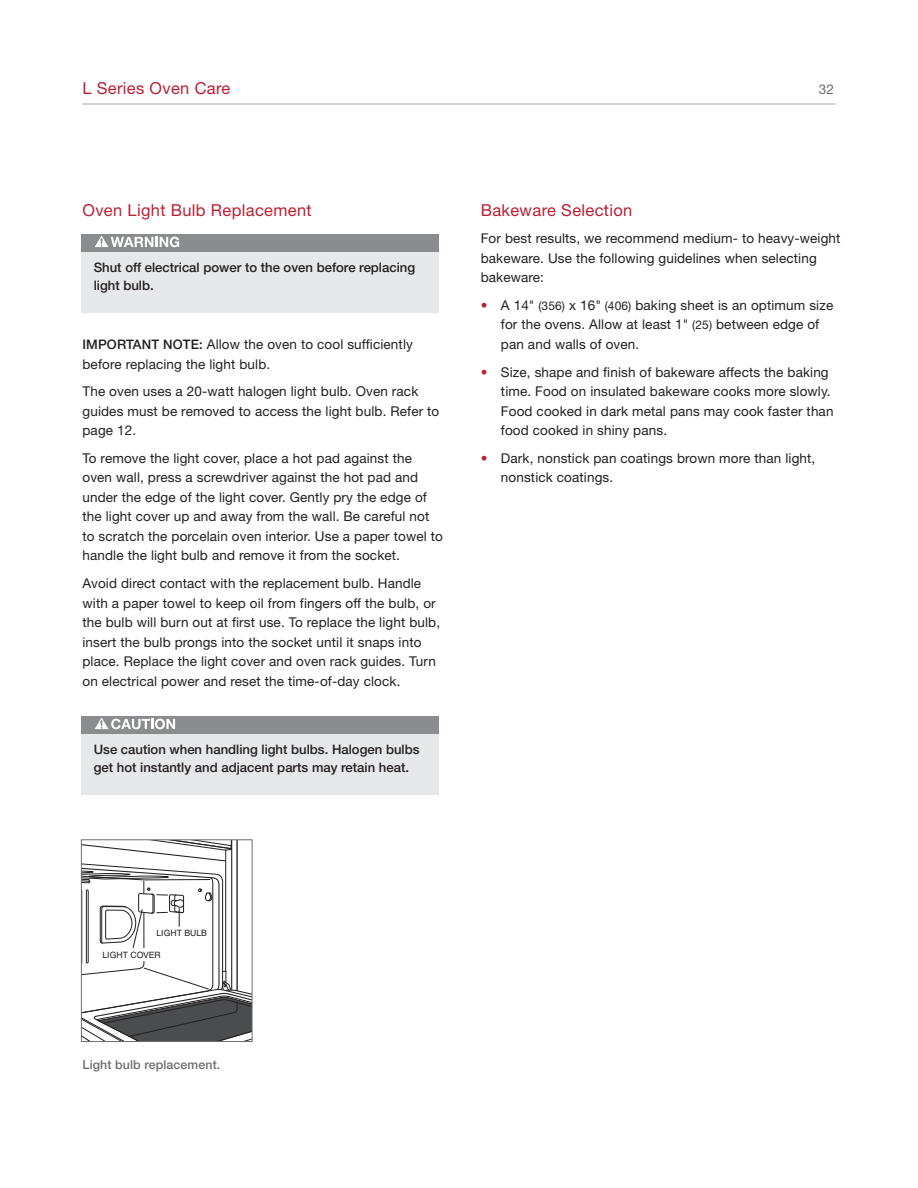
<style>
.page{position:relative;width:918px;height:1188px;background:#fff}
.page>*{position:absolute;margin:0;border:0;box-sizing:border-box;transform-origin:0 0}
.t1{font:16.5px "Helvetica Neue LT Std";letter-spacing:.02em;color:#ba1f33}
.t2{font:13.5px/19.5px "Helvetica Neue LT Std";letter-spacing:.01em;color:#231f20}
.t3{font:13.5px "Helvetica Neue LT Std";color:#6c6d70}
.t4{font:500 13.2px/18px "Helvetica Neue LT Std";color:#231f20}
.t5{font:500 12.3px "Helvetica Neue LT Std";letter-spacing:.01em;color:#6c6d70}
.t6{font:8.7px "Helvetica";color:#231f20}
.s1{font-weight:500;font-size:13.2px}
.s2{color:#ba1f33}
.s3{font-size:12px}
</style>
<div class="page">
<hr style="left:82px;top:104px;width:754px;height:1px;background:#a8a9ad">
<svg style="left:83px;top:841px;width:167px;height:199px"></svg>
<div style="left:81px;top:839px;width:171px;height:203px;border:1px solid #6c6d70"></div>
<div style="left:81px;top:234px;width:358px;height:79px;background:#e7e8e9"></div>
<div style="left:81px;top:234px;width:358px;height:17px;background:#8a8c8f"></div>
<svg style="left:95px;top:236px;width:84px;height:11px"></svg>
<div style="left:81px;top:716px;width:358px;height:79px;background:#e7e8e9"></div>
<div style="left:81px;top:716px;width:358px;height:17px;background:#8a8c8f"></div>
<svg style="left:95px;top:718px;width:80px;height:11px"></svg>
<p class="t1" style="left:82px;top:83px;width:150px">L Series Oven Care</p>
<p class="t3" style="left:819px;top:85px;width:17px">32</p>
<p class="t1" style="left:82px;top:204px;width:231px">Oven Light Bulb Replacement</p>
<p class="t4" style="left:94px;top:260px;width:323px">Shut off electrical power to the oven before replacing light bulb.</p>
<p class="t2" style="left:82px;top:336px;width:332px"><span class="s1">IMPORTANT NOTE:</span> Allow the oven to cool sufficiently before replacing the light bulb.</p>
<p class="t2" style="left:83px;top:383px;width:358px">The oven uses a 20-watt halogen light bulb. Oven rack guides must be removed to access the light bulb. Refer to page 12.</p>
<p class="t2" style="left:83px;top:450px;width:362px">To remove the light cover, place a hot pad against the oven wall, press a screwdriver against the hot pad and under the edge of the light cover. Gently pry the edge of the light cover up and away from the wall. Be careful not to scratch the porcelain oven interior. Use a paper towel to handle the light bulb and remove it from the socket.</p>
<p class="t2" style="left:83px;top:575px;width:359px">Avoid direct contact with the replacement bulb. Handle with a paper towel to keep oil from fingers off the bulb, or the bulb will burn out at first use. To replace the light bulb, insert the bulb prongs into the socket until it snaps into place. Replace the light cover and oven rack guides. Turn on electrical power and reset the time-of-day clock.</p>
<p class="t4" style="left:94px;top:742px;width:327px">Use caution when handling light bulbs. Halogen bulbs get hot instantly and adjacent parts may retain heat.</p>
<p class="t1" style="left:481px;top:204px;width:153px">Bakeware Selection</p>
<p class="t2" style="left:481px;top:230px;width:361px">For best results, we recommend medium- to heavy-weight bakeware. Use the following guidelines when selecting bakeware:</p>
<p class="t2" style="left:501px;top:297px;width:334px;text-indent:-20px"><span class="s2">•</span> A 14" <span class="s3">(356)</span> x 16" <span class="s3">(406)</span> baking sheet is an optimum size for the ovens. Allow at least 1" <span class="s3">(25)</span> between edge of pan and walls of oven.</p>
<p class="t2" style="left:501px;top:363px;width:334px;text-indent:-20px"><span class="s2">•</span> Size, shape and finish of bakeware affects the baking time. Food on insulated bakeware cooks more slowly.<br>Food cooked in dark metal pans may cook faster than food cooked in shiny pans.</p>
<p class="t2" style="left:501px;top:449px;width:316px;text-indent:-20px"><span class="s2">•</span> Dark, nonstick pan coatings brown more than light, nonstick coatings.</p>
<p class="t6" style="left:156px;top:930px;width:52px">LIGHT BULB</p>
<p class="t6" style="left:102px;top:951px;width:60px">LIGHT COVER</p>
<p class="t5" style="left:82px;top:1060px;width:139px">Light bulb replacement.</p>
</div>
